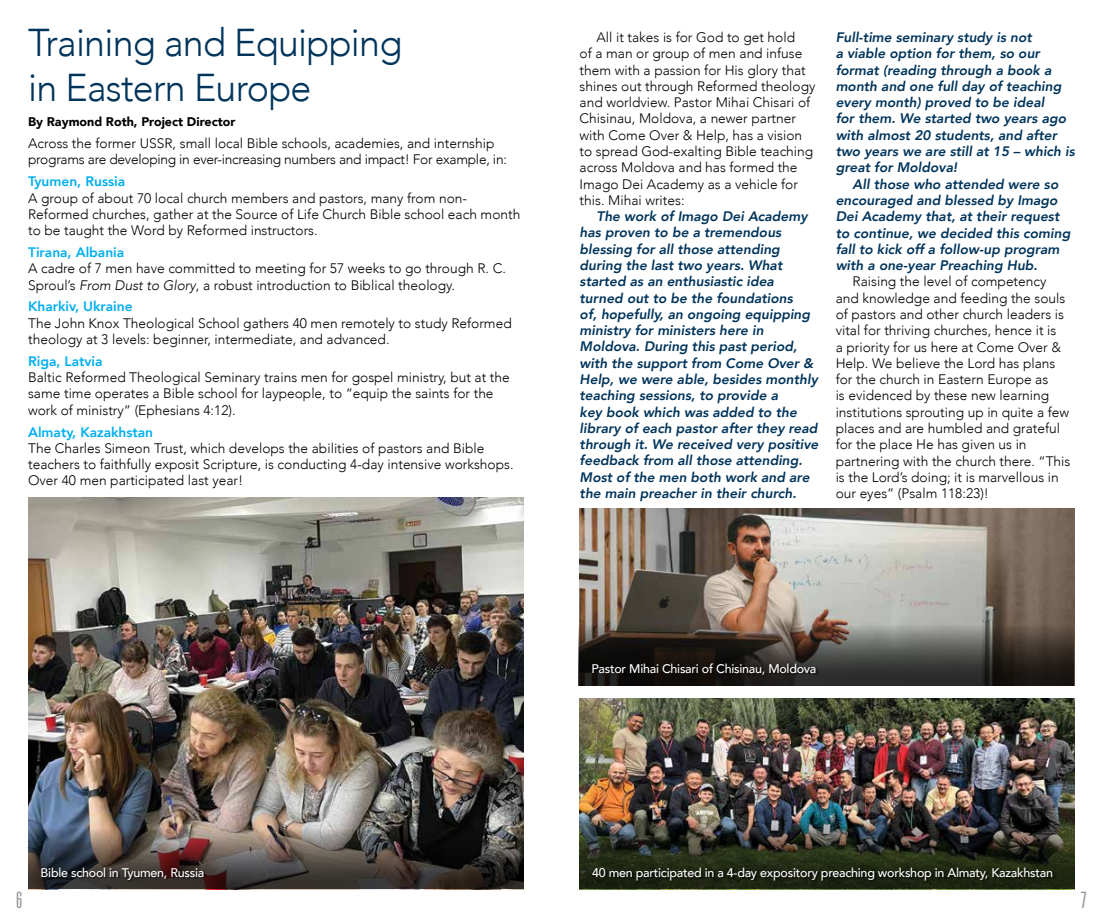
<style>
.page{position:relative;width:1103px;height:923px;background:#fff}
.page>*{position:absolute;margin:0;border:0;box-sizing:border-box;transform-origin:0 0}
.t1{font:300 38.75px/45px "Avenir";letter-spacing:-.02em;color:#00345b}
.t2{font:300 ultra-condensed 22.5px "Univers LT Std";color:#939598}
.t3{font:300 13.75px/16.2px "Avenir";color:#000}
.t4{font:italic 800 13.75px/16.2px "Avenir";color:#00345b}
.t5{font:300 13.75px/16.2px "Avenir";letter-spacing:-.02em;color:#000}
.t6{font:800 13.75px "Avenir";color:#00aeef}
.t7{font:500 12.5px "Avenir";letter-spacing:-.02em;color:#fff}
.t8{font:900 12.5px "Avenir";color:#000}
.s1{font-style:italic}
</style>
<div class="page">
<img style="left:28px;top:497px;width:495px;height:324px">
<img style="left:579px;top:698px;width:495px;height:107px">
<img style="left:579px;top:508px;width:495px;height:110px">
<img style="left:28px;top:821px;width:495px;height:68px">
<img style="left:579px;top:805px;width:495px;height:84px">
<svg style="left:579px;top:618px;width:495px;height:67px;background:#49423c"></svg>
<div style="left:41px;top:867px;width:165px;height:15px;background:#000;opacity:.75"></div>
<div style="left:592px;top:867px;width:463px;height:15px;background:#000;opacity:.75"></div>
<div style="left:592px;top:663px;width:226px;height:14px;background:#000;opacity:.75"></div>
<h1 class="t1" style="left:28px;top:20px;width:376px">Training and Equipping in Eastern Europe</h1>
<p class="t5" style="left:28px;top:135px;width:480px">Across the former USSR, small local Bible schools, academies, and internship programs are developing in ever-increasing numbers and impact! For example, in:</p>
<p class="t6" style="left:28px;top:171px;width:99px">Tyumen, Russia</p>
<p class="t3" style="left:28px;top:190px;width:494px">A group of about 70 local church members and pastors, many from non-<br>Reformed churches, gather at the Source of Life Church Bible school each month to be taught the Word by Reformed instructors.</p>
<p class="t6" style="left:28px;top:241px;width:98px">Tirana, Albania</p>
<p class="t3" style="left:28px;top:260px;width:479px">A cadre of 7 men have committed to meeting for 57 weeks to go through R. C.<br>Sproul’s <span class="s1">From Dust to Glory</span>, a robust introduction to Biblical theology.</p>
<p class="t6" style="left:28px;top:296px;width:106px">Kharkiv, Ukraine</p>
<p class="t3" style="left:28px;top:315px;width:485px">The John Knox Theological School gathers 40 men remotely to study Reformed theology at 3 levels: beginner, intermediate, and advanced.</p>
<p class="t6" style="left:28px;top:350px;width:76px">Riga, Latvia</p>
<p class="t3" style="left:28px;top:369px;width:483px">Baltic Reformed Theological Seminary trains men for gospel ministry, but at the same time operates a Bible school for laypeople, to “equip the saints for the work of ministry” (Ephesians 4:12).</p>
<p class="t6" style="left:28px;top:421px;width:127px">Almaty, Kazakhstan</p>
<p class="t3" style="left:28px;top:440px;width:487px">The Charles Simeon Trust, which develops the abilities of pastors and Bible teachers to faithfully exposit Scripture, is conducting 4-day intensive workshops.<br>Over 40 men participated last year!</p>
<p class="t8" style="left:28px;top:111px;width:209px">By Raymond Roth, Project Director</p>
<p class="t3" style="left:579px;top:29px;width:237px;text-indent:17px">All it takes is for God to get hold<br>of a man or group of men and infuse them with a passion for His glory that shines out through Reformed theology and worldview. Pastor Mihai Chisari of Chisinau, Moldova, a newer partner with Come Over &amp; Help, has a vision to spread God-exalting Bible teaching across Moldova and has formed the Imago Dei Academy as a vehicle for this. Mihai writes:</p>
<p class="t4" style="left:579px;top:208px;width:240px;text-indent:17px">The work of Imago Dei Academy has proven to be a tremendous blessing for all those attending during the last two years. What started as an enthusiastic idea turned out to be the foundations<br>of, hopefully, an ongoing equipping ministry for ministers here in<br>Moldova. During this past period, with the support from Come Over &amp;<br>Help, we were able, besides monthly teaching sessions, to provide a<br>key book which was added to the library of each pastor after they read through it. We received very positive feedback from all those attending.<br>Most of the men both work and are the main preacher in their church.</p>
<p class="t4" style="left:835px;top:29px;width:241px">Full-time seminary study is not<br>a viable option for them, so our format (reading through a book a month and one full day of teaching every month) proved to be ideal<br>for them. We started two years ago with almost 20 students, and after two years we are still at 15 – which is great for Moldova!</p>
<p class="t4" style="left:835px;top:176px;width:236px;text-indent:17px">All those who attended were so encouraged and blessed by Imago<br>Dei Academy that, at their request to continue, we decided this coming fall to kick off a follow-up program with a one-year Preaching Hub.</p>
<p class="t3" style="left:835px;top:273px;width:236px;text-indent:17px">Raising the level of competency and knowledge and feeding the souls of pastors and other church leaders is vital for thriving churches, hence it is<br>a priority for us here at Come Over &amp; Help. We believe the Lord has plans for the church in Eastern Europe as<br>is evidenced by these new learning institutions sprouting up in quite a few places and are humbled and grateful for the place He has given us in partnering with the church there. “This is the Lord’s doing; it is marvellous in our eyes” (Psalm 118:23)!</p>
<p class="t7" style="left:591px;top:658px;width:226px">Pastor Mihai Chisari of Chisinau, Moldova</p>
<p class="t7" style="left:41px;top:861px;width:165px">Bible school in Tyumen, Russia</p>
<p class="t7" style="left:592px;top:861px;width:462px">40 men participated in a 4-day expository preaching workshop in Almaty, Kazakhstan</p>
<h2 class="t2" style="left:16px;top:888px;width:8px">6</h2>
<h2 class="t2" style="left:1080px;top:888px;width:8px">7</h2>
</div>
